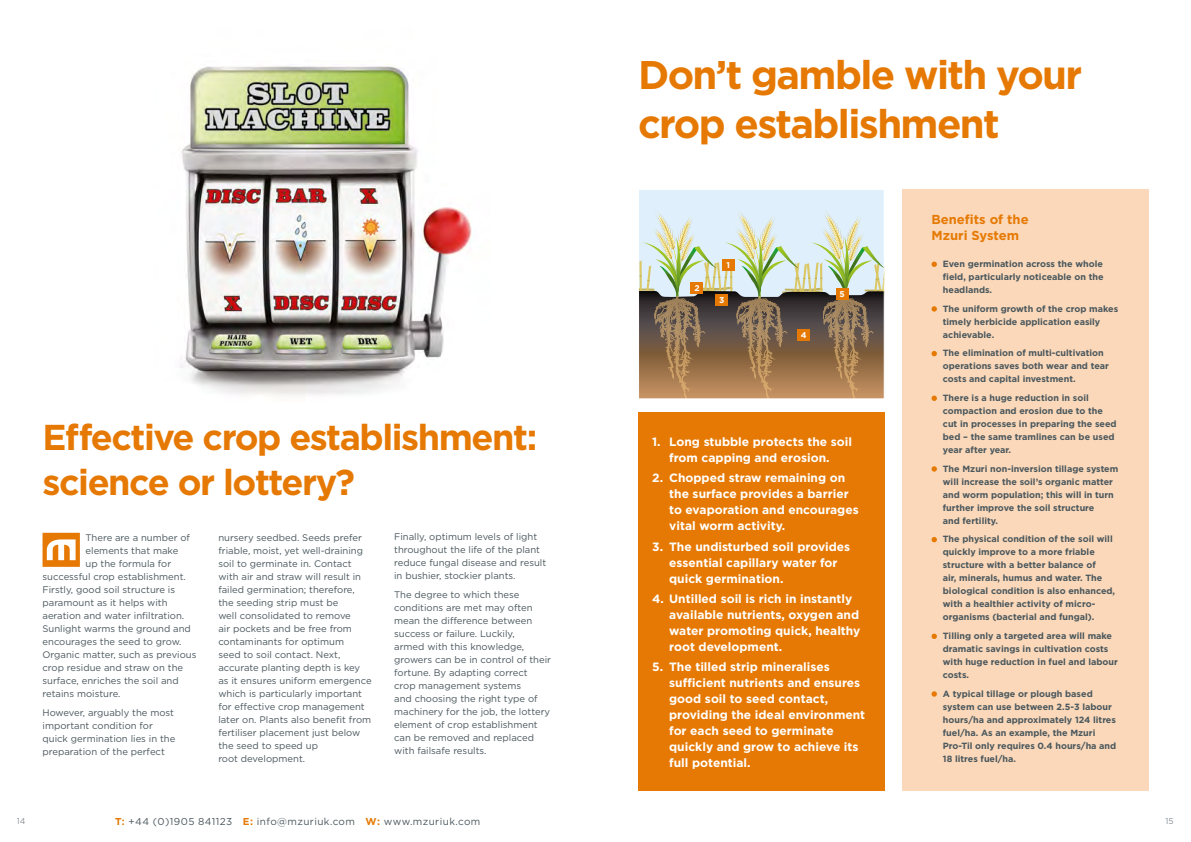
<style>
.page{position:relative;width:1191px;height:842px;background:#fff}
.page>*{position:absolute;margin:0;border:0;box-sizing:border-box;transform-origin:0 0}
.t1{font:700 40px/49px "Gotham";letter-spacing:-.04em;color:#e67903}
.t2{font:700 36px/45px "Gotham";letter-spacing:-.04em;color:#e67903}
.t3{font:700 13px/16px "Gotham";color:#e67903}
.t4{font:700 12px/16px "Gotham";color:#fff}
.t5{font:10px "Gotham";letter-spacing:.04em;color:#4a575d}
.t6{font:9.5px/13px "Gotham";color:#4a575d}
.t7{font:700 9px/13px "Gotham";color:#4a575d}
.t8{font:8.5px "Gotham";color:#898f94}
.t9{font:700 8.4px "Gotham";color:#fff}
.s1{font-weight:700;color:#e67903}
</style>
<div class="page">
<img style="left:180px;top:66px;width:292px;height:330px">
<svg style="left:43px;top:533px;width:37px;height:34px"></svg>
<div style="left:638px;top:412px;width:246px;height:379px;background:#e67903"></div>
<div style="left:638px;top:190px;width:246px;height:209px;background:#dfeffb"></div>
<svg style="left:640px;top:211px;width:242px;height:186px"></svg>
<div style="left:638px;top:189px;width:246px;height:210px;border:1px solid #fff"></div>
<div style="left:722px;top:259px;width:12px;height:11px;background:#e67903"></div>
<div style="left:690px;top:283px;width:13px;height:11px;background:#e67903"></div>
<div style="left:715px;top:294px;width:13px;height:12px;background:#e67903"></div>
<div style="left:797px;top:329px;width:13px;height:12px;background:#e67903"></div>
<div style="left:836px;top:288px;width:12px;height:12px;background:#e67903"></div>
<div style="left:901px;top:189px;width:247px;height:602px;background:#fad8b9"></div>
<svg style="left:931px;top:262px;width:6px;height:5px"></svg>
<svg style="left:931px;top:306px;width:6px;height:6px"></svg>
<svg style="left:931px;top:351px;width:6px;height:5px"></svg>
<svg style="left:931px;top:396px;width:6px;height:5px"></svg>
<svg style="left:931px;top:466px;width:6px;height:6px"></svg>
<svg style="left:931px;top:537px;width:6px;height:5px"></svg>
<svg style="left:931px;top:634px;width:6px;height:5px"></svg>
<svg style="left:931px;top:691px;width:6px;height:6px"></svg>
<h2 class="t2" style="left:43px;top:415px;width:496px">Effective crop establishment: science or lottery?</h2>
<p class="t6" style="left:394px;top:530px;width:154px">Finally, optimum levels of light throughout the life of the plant reduce fungal disease and result in bushier, stockier plants.</p>
<p class="t6" style="left:394px;top:588px;width:158px">The degree to which these conditions are met may often mean the difference between success or failure. Luckily,<br>armed with this knowledge, growers can be in control of their fortune. By adapting correct crop management systems<br>and choosing the right type of machinery for the job, the lottery element of crop establishment can be removed and replaced with failsafe results.</p>
<p class="t6" style="left:218px;top:531px;width:155px">nursery seedbed. Seeds prefer friable, moist, yet well-draining soil to germinate in. Contact with air and straw will result in failed germination; therefore, the seeding strip must be<br>well consolidated to remove<br>air pockets and be free from contaminants for optimum<br>seed to soil contact. Next, accurate planting depth is key as it ensures uniform emergence which is particularly important for effective crop management later on. Plants also benefit from fertiliser placement just below the seed to speed up<br>root development.</p>
<p class="t6" style="left:86px;top:531px;width:106px">There are a number of</p>
<p class="t6" style="left:86px;top:544px;width:94px">elements that make</p>
<p class="t6" style="left:86px;top:557px;width:87px">up the formula for</p>
<p class="t6" style="left:43px;top:570px;width:145px">successful crop establishment.</p>
<p class="t6" style="left:43px;top:583px;width:134px">Firstly, good soil structure is</p>
<p class="t6" style="left:43px;top:596px;width:126px">paramount as it helps with</p>
<p class="t6" style="left:43px;top:609px;width:143px">aeration and water infiltration.</p>
<p class="t6" style="left:43px;top:622px;width:150px">Sunlight warms the ground and</p>
<p class="t6" style="left:43px;top:635px;width:141px">encourages the seed to grow.</p>
<p class="t6" style="left:43px;top:648px;width:155px">Organic matter, such as previous</p>
<p class="t6" style="left:43px;top:661px;width:142px">crop residue and straw on the</p>
<p class="t6" style="left:43px;top:674px;width:138px">surface, enriches the soil and</p>
<p class="t6" style="left:43px;top:687px;width:80px">retains moisture.</p>
<p class="t6" style="left:43px;top:705px;width:134px">However, arguably the most important condition for quick germination lies in the preparation of the perfect</p>
<h1 class="t1" style="left:638px;top:50px;width:446px">Don’t gamble with your crop establishment</h1>
<p class="t9" style="left:694px;top:283px;width:7px">2</p>
<p class="t9" style="left:726px;top:259px;width:5px">1</p>
<p class="t9" style="left:719px;top:294px;width:7px">3</p>
<p class="t9" style="left:801px;top:329px;width:7px">4</p>
<p class="t9" style="left:839px;top:288px;width:7px">5</p>
<p class="t4" style="left:652px;top:434px;width:201px;text-align:center">1. Long stubble protects the soil from capping and erosion.</p>
<p class="t4" style="left:669px;top:470px;width:191px;text-indent:-17px">2. Chopped straw remaining on the surface provides a barrier to evaporation and encourages vital worm activity.</p>
<p class="t4" style="left:669px;top:538px;width:183px;text-indent:-17px">3. The undisturbed soil provides essential capillary water for quick germination.</p>
<p class="t4" style="left:669px;top:590px;width:193px;text-indent:-17px">4. Untilled soil is rich in instantly available nutrients, oxygen and water promoting quick, healthy root development.</p>
<p class="t4" style="left:669px;top:659px;width:197px;text-indent:-17px">5. The tilled strip mineralises sufficient nutrients and ensures good soil to seed contact, providing the ideal environment for each seed to germinate quickly and grow to achieve its full potential.</p>
<h3 class="t3" style="left:931px;top:211px;width:99px">Benefits of the<br>Mzuri System</h3>
<p class="t7" style="left:943px;top:257px;width:162px;text-align:justify">Even germination across the whole field, particularly noticeable on the headlands.</p>
<p class="t7" style="left:943px;top:302px;width:177px">The uniform growth of the crop makes timely herbicide application easily achievable.</p>
<p class="t7" style="left:943px;top:347px;width:168px">The elimination of multi-cultivation operations saves both wear and tear costs and capital investment.</p>
<p class="t7" style="left:943px;top:391px;width:175px">There is a huge reduction in soil compaction and erosion due to the cut in processes in preparing the seed bed – the same tramlines can be used year after year.</p>
<p class="t7" style="left:943px;top:462px;width:177px">The Mzuri non-inversion tillage system will increase the soil’s organic matter and worm population; this will in turn further improve the soil structure<br>and fertility.</p>
<p class="t7" style="left:943px;top:533px;width:174px">The physical condition of the soil will quickly improve to a more friable structure with a better balance of<br>air, minerals, humus and water. The biological condition is also enhanced, with a healthier activity of micro&shy;organisms (bacterial and fungal).</p>
<p class="t7" style="left:943px;top:629px;width:176px">Tilling only a targeted area will make dramatic savings in cultivation costs with huge reduction in fuel and labour costs.</p>
<p class="t7" style="left:943px;top:687px;width:175px">A typical tillage or plough based system can use between 2.5-3 labour hours/ha and approximately 124 litres fuel/ha. As an example, the Mzuri Pro-Til only requires 0.4 hours/ha and 18 litres fuel/ha.</p>
<p class="t8" style="left:17px;top:816px;width:10px">14</p>
<p class="t5" style="left:115px;top:815px;width:367px"><span class="s1">T:</span> +44 (0)1905 841123 <span class="s1">E:</span> info@mzuriuk.com <span class="s1">W:</span> www.mzuriuk.com</p>
<p class="t8" style="left:1165px;top:816px;width:10px">15</p>
</div>
